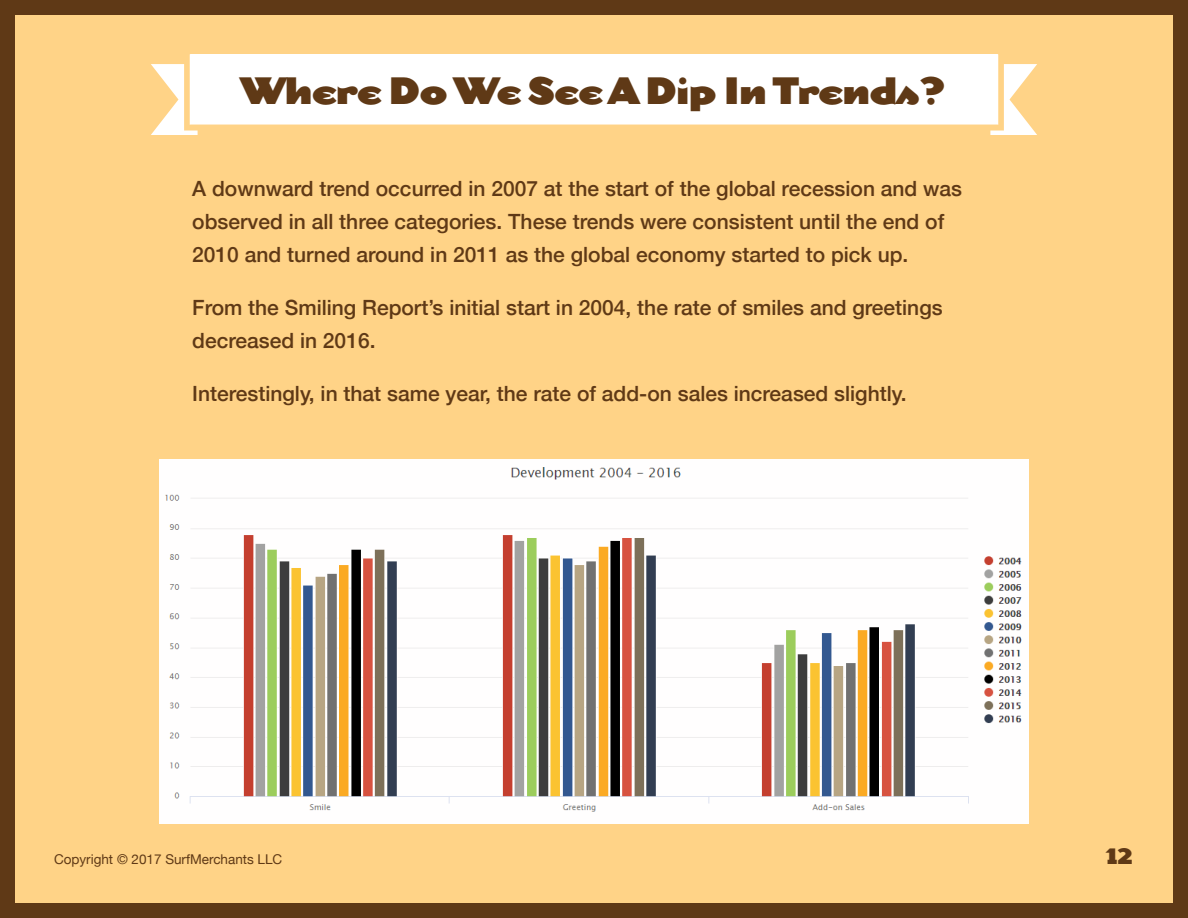
<style>
.page{position:relative;width:1188px;height:918px;background:#fff}
.page>*{position:absolute;margin:0;border:0;box-sizing:border-box;transform-origin:0 0}
.t1{font:900 36px "Dogma";color:#5f3916}
.t2{font:500 21px/33px "Helvetica Neue";color:#5f3916}
.t3{font:900 21px "Dogma";color:#5f3916}
.t4{font:13.5px "Helvetica Neue";color:#5f3916}
</style>
<div class="page">
<div style="left:8px;top:8px;width:1172px;height:902px;background:#ffd387"></div>
<div style="left:0;top:0;width:1188px;height:918px;border:15px solid #5f3916"></div>
<div style="left:190px;top:54px;width:808px;height:71px;background:#fff"></div>
<svg style="left:151px;top:64px;width:47px;height:71px"></svg>
<svg style="left:990px;top:64px;width:47px;height:71px"></svg>
<img style="left:159px;top:459px;width:870px;height:365px">
<h1 class="t1" style="left:242px;top:59px;width:706px">Where Do We See A Dip In Trends?</h1>
<p class="t2" style="left:192px;top:170px;width:771px">A downward trend occurred in 2007 at the start of the global recession and was observed in all three categories. These trends were consistent until the end of<br>2010 and turned around in 2011 as the global economy started to pick up.</p>
<p class="t2" style="left:192px;top:290px;width:752px">From the Smiling Report’s initial start in 2004, the rate of smiles and greetings decreased in 2016.</p>
<p class="t2" style="left:192px;top:376px;width:716px">Interestingly, in that same year, the rate of add-on sales increased slightly.</p>
<p class="t4" style="left:54px;top:850px;width:230px">Copyright © 2017 SurfMerchants LLC</p>
<p class="t3" style="left:1106px;top:838px;width:28px">12</p>
</div>
